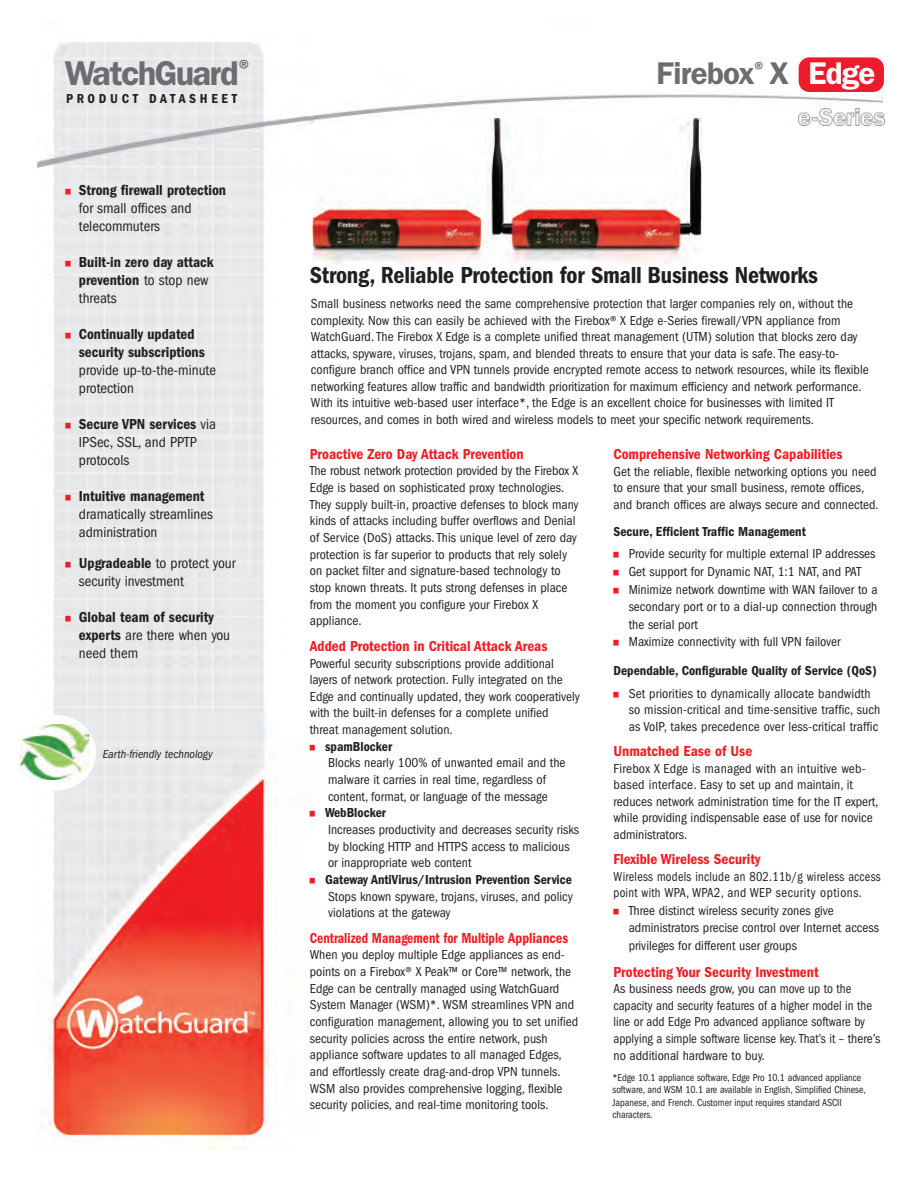
<style>
.page{position:relative;width:918px;height:1188px;background:#fff}
.page>*{position:absolute;margin:0;border:0;box-sizing:border-box;transform-origin:0 0}
.t1{font:600 34.5px "Franklin Gothic";letter-spacing:-.055em;color:#6c6d70}
.t2{font:600 31.5px "Franklin Gothic";letter-spacing:-.025em;color:#6c6d70}
.t3{font:600 condensed 24px "Franklin Gothic";letter-spacing:-.01em;color:#231f20}
.t4{font:condensed 15px/18px "Franklin Gothic";color:#231f20}
.t5{font:600 condensed 15px "Franklin Gothic";color:#ee1e24}
.t6{font:600 condensed 15px/18px "Franklin Gothic";color:#231f20}
.t7{font:600 condensed 15px "Franklin Gothic";color:#ee1e24;scale:.9 1}
.t8{font:condensed 13.5px/16.6px "Franklin Gothic";color:#231f20}
.t9{font:600 condensed 13.5px/29.1px "Franklin Gothic";color:#231f20}
.t10{font:condensed 13.5px/16.5px "Franklin Gothic";letter-spacing:.02em;color:#231f20;scale:.92 1}
.t11{font:600 condensed 13.5px "Franklin Gothic";letter-spacing:.275em;color:#231f20}
.t12{font:italic condensed 12px "Franklin Gothic";color:#231f20}
.t13{font:condensed 10.5px/12.6px "Franklin Gothic";color:#231f20;scale:.95 1}
.s1{font-weight:600;font-size:36px;color:#ee1e24}
.s2{font-weight:600}
.s3{font-size:36px;color:#ee1e24}
.s4{font-weight:400}
.s5{color:#fff}
</style>
<div class="page">
<img style="left:37px;top:42px;width:846px;height:1108px">
<div style="left:799px;top:57px;width:85px;height:35px;background:#ee1b2c;border-radius:11px"></div>
<div style="left:15px;top:715px;width:81px;height:76px;background:#fff;border-radius:50%"></div>
<img style="left:20px;top:725px;width:69px;height:55px">
<div style="left:790px;top:106px;width:101px;height:28px;background:#fff"></div>
<img style="left:799px;top:109px;width:85px;height:17px">
<svg style="left:311px;top:110px;width:400px;height:154px"></svg>
<img style="left:313px;top:119px;width:388px;height:145px">
<h1 class="t1" style="left:65px;top:61px;width:191px">WatchGuard<sup>®</sup></h1>
<p class="t11" style="left:66px;top:94px;width:172px">PRODUCT DATASHEET</p>
<p class="t4" style="left:79px;top:183px;width:149px;text-indent:-14px"><span class="s1">•</span> <span class="s2">Strong firewall protection </span>for small offices and telecommuters</p>
<p class="t6" style="left:79px;top:255px;width:136px;text-indent:-14px"><span class="s3">•</span> Built-in zero day attack prevention <span class="s4">to stop new threats</span></p>
<p class="t6" style="left:79px;top:327px;width:128px;text-indent:-14px"><span class="s3">•</span> Continually updated security subscriptions</p>
<p class="t4" style="left:79px;top:363px;width:139px">provide up-to-the-minute protection</p>
<p class="t4" style="left:79px;top:417px;width:139px;text-indent:-13px"><span class="s1">•</span> <span class="s2">Secure VPN services</span> via<br>IPSec, SSL, and PPTP protocols</p>
<p class="t4" style="left:79px;top:489px;width:136px;text-indent:-14px"><span class="s1">•</span> <span class="s2">Intuitive management </span>dramatically streamlines administration</p>
<p class="t4" style="left:79px;top:556px;width:158px;text-indent:-14px"><span class="s1">•</span> <span class="s2">Upgradeable</span> to protect your security investment</p>
<p class="t6" style="left:79px;top:610px;width:153px;text-indent:-14px"><span class="s3">•</span> Global team of security experts <span class="s4">are there when you need them</span></p>
<p class="t12" style="left:103px;top:750px;width:112px">Earth-friendly technology</p>
<h2 class="t2" style="left:657px;top:62px;width:220px">Firebox<sup>®</sup>X <span class="s5">Edge</span></h2>
<h3 class="t3" style="left:310px;top:267px;width:510px">Strong, Reliable Protection for Small Business Networks</h3>
<p class="t8" style="left:311px;top:296px;width:559px">Small business networks need the same comprehensive protection that larger companies rely on, without the complexity. Now this can easily be achieved with the Firebox® X Edge e-Series firewall/VPN appliance from WatchGuard. The Firebox X Edge is a complete unified threat management (UTM) solution that blocks zero day attacks, spyware, viruses, trojans, spam, and blended threats to ensure that your data is safe. The easy-to&shy;configure branch office and VPN tunnels provide encrypted remote access to network resources, while its flexible networking features allow traffic and bandwidth prioritization for maximum efficiency and network performance.<br>With its intuitive web-based user interface*, the Edge is an excellent choice for businesses with limited IT resources, and comes in both wired and wireless models to meet your specific network requirements.</p>
<p class="t5" style="left:310px;top:449px;width:215px">Proactive Zero Day Attack Prevention</p>
<p class="t8" style="left:310px;top:464px;width:270px">The robust network protection provided by the Firebox X Edge is based on sophisticated proxy technologies.<br>They supply built-in, proactive defenses to block many kinds of attacks including buffer overflows and Denial of Service (DoS) attacks. This unique level of zero day protection is far superior to products that rely solely on packet filter and signature-based technology to stop known threats. It puts strong defenses in place from the moment you configure your Firebox X appliance.</p>
<p class="t5" style="left:310px;top:641px;width:239px">Added Protection in Critical Attack Areas</p>
<p class="t8" style="left:310px;top:656px;width:271px">Powerful security subscriptions provide additional layers of network protection. Fully integrated on the Edge and continually updated, they work cooperatively with the built-in defenses for a complete unified threat management solution.</p>
<p class="t8" style="left:328px;top:739px;width:239px;text-indent:-18px"><span class="s1">•</span> <span class="s2">spamBlocker<br></span>Blocks nearly 100% of unwanted email and the malware it carries in real time, regardless of content, format, or language of the message</p>
<p class="t8" style="left:328px;top:806px;width:253px;text-indent:-18px"><span class="s1">•</span> <span class="s2">WebBlocker<br></span>Increases productivity and decreases security risks by blocking HTTP and HTTPS access to malicious or inappropriate web content</p>
<p class="t8" style="left:328px;top:872px;width:246px;text-align:justify;text-indent:-18px"><span class="s1">•</span> <span class="s2">Gateway AntiVirus/Intrusion Prevention Service </span>Stops known spyware, trojans, viruses, and policy violations at the gateway</p>
<p class="t7" style="left:310px;top:933px;width:289px">Centralized Management for Multiple Appliances</p>
<p class="t8" style="left:310px;top:948px;width:270px">When you deploy multiple Edge appliances as end&shy;points on a Firebox® X Peak™ or Core™ network, the Edge can be centrally managed using WatchGuard System Manager (WSM)*. WSM streamlines VPN and configuration management, allowing you to set unified security policies across the entire network, push appliance software updates to all managed Edges, and effortlessly create drag-and-drop VPN tunnels.<br>WSM also provides comprehensive logging, flexible security policies, and real-time monitoring tools.</p>
<p class="t5" style="left:614px;top:449px;width:231px">Comprehensive Networking Capabilities</p>
<p class="t8" style="left:614px;top:464px;width:267px">Get the reliable, flexible networking options you need to ensure that your small business, remote offices, and branch offices are always secure and connected.</p>
<p class="t9" style="left:614px;top:518px;width:194px">Secure, Efficient Traffic Management</p>
<p class="t8" style="left:614px;top:547px;width:264px"><span class="s1">•</span> Provide security for multiple external IP addresses</p>
<p class="t8" style="left:614px;top:564px;width:249px"><span class="s1">•</span> Get support for Dynamic NAT, 1:1 NAT, and PAT</p>
<p class="t8" style="left:629px;top:581px;width:251px;line-height:17.5px;text-align:justify;text-indent:-15px"><span class="s1">•</span> Minimize network downtime with WAN failover to a secondary port or to a dial-up connection through the serial port</p>
<p class="t9" style="left:613px;top:628px;width:265px"><span class="s3">•</span> <span class="s4">Maximize connectivity with full VPN failover<br></span>Dependable, Configurable Quality of Service (QoS)</p>
<p class="t8" style="left:629px;top:686px;width:253px;text-indent:-15px"><span class="s1">•</span> Set priorities to dynamically allocate bandwidth so mission-critical and time-sensitive traffic, such as VoIP, takes precedence over less-critical traffic</p>
<p class="t5" style="left:614px;top:746px;width:140px">Unmatched Ease of Use</p>
<p class="t8" style="left:614px;top:761px;width:267px">Firebox X Edge is managed with an intuitive web&shy;based interface. Easy to set up and maintain, it reduces network administration time for the IT expert, while providing indispensable ease of use for novice administrators.</p>
<p class="t5" style="left:614px;top:854px;width:148px">Flexible Wireless Security</p>
<p class="t10" style="left:614px;top:869px;width:292px">Wireless models include an 802.11b/g wireless access point with WPA, WPA2, and WEP security options.</p>
<p class="t8" style="left:629px;top:903px;width:252px;line-height:17.5px;text-indent:-15px"><span class="s1">•</span> Three distinct wireless security zones give administrators precise control over Internet access privileges for different user groups</p>
<p class="t5" style="left:614px;top:967px;width:207px">Protecting Your Security Investment</p>
<p class="t8" style="left:613px;top:981px;width:268px">As business needs grow, you can move up to the capacity and security features of a higher model in the line or add Edge Pro advanced appliance software by applying a simple software license key. That’s it – there’s no additional hardware to buy.</p>
<p class="t13" style="left:612px;top:1072px;width:268px">*Edge 10.1 appliance software, Edge Pro 10.1 advanced appliance software, and WSM 10.1 are available in English, Simplified Chinese, Japanese, and French. Customer input requires standard ASCII characters.</p>
</div>
